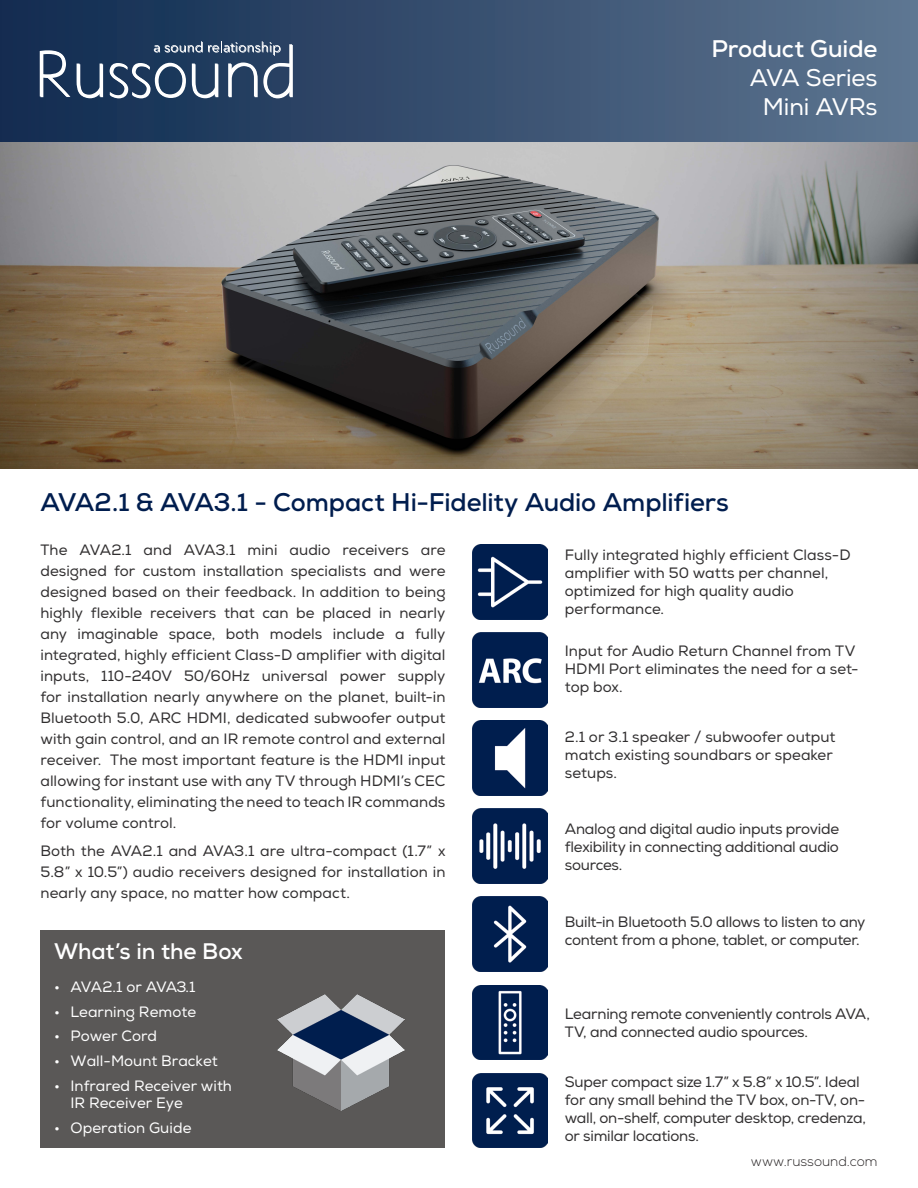
<style>
.page{position:relative;width:918px;height:1188px;background:#fff}
.page>*{position:absolute;margin:0;border:0;box-sizing:border-box;transform-origin:0 0}
.t1{font:700 25.5px "Nexa";letter-spacing:-.005em;color:#001d4e}
.t2{font:24px/28.8px "Nexa";letter-spacing:-.005em;color:#fff;text-align:center}
.t3{font:700 24px "Nexa";letter-spacing:-.005em;color:#fff}
.t4{font:700 22.5px "Nexa";letter-spacing:-.005em;color:#fff}
.t5{font:15px/21px "Nexa";letter-spacing:-.01em;color:#312f30}
.t6{font:15px/17.5px "Nexa";color:#fff}
.t7{font:15px "Nexa";letter-spacing:-.065em;color:#fff}
.t8{font:300 13.5px "Nexa";color:#231f20}
</style>
<div class="page">
<img style="left:472px;top:545px;width:75px;height:74px">
<img style="left:472px;top:633px;width:75px;height:74px">
<img style="left:472px;top:721px;width:75px;height:74px">
<img style="left:472px;top:809px;width:75px;height:75px">
<img style="left:472px;top:897px;width:75px;height:75px">
<img style="left:472px;top:985px;width:75px;height:75px">
<img style="left:472px;top:1073px;width:75px;height:75px">
<div style="left:40px;top:930px;width:406px;height:218px;background:#5a5857"></div>
<img style="left:278px;top:994px;width:127px;height:116px">
<img style="left:0;top:142px;width:918px;height:326px">
<div style="left:0;top:0;width:918px;height:142px;background:linear-gradient(to right,#102a4f,#5e7590)"></div>
<svg style="left:40px;top:50px;width:30px;height:47px"></svg>
<svg style="left:77px;top:64px;width:26px;height:34px"></svg>
<svg style="left:110px;top:41px;width:183px;height:57px;background:#506580"></svg>
<h2 class="t3" style="left:712px;top:34px;width:167px">Product Guide</h2>
<h2 class="t2" style="left:750px;top:64px;width:129px">AVA Series<br>Mini AVRs</h2>
<p class="t1" style="left:40px;top:486px;width:690px">AVA2.1 &amp; AVA3.1 - Compact Hi-Fidelity Audio Amplifiers</p>
<p class="t5" style="left:40px;top:540px;width:407px;text-align:justify">The AVA2.1 and AVA3.1 mini audio receivers are designed for custom installation specialists and were designed based on their feedback. In addition to being highly flexible receivers that can be placed in nearly any imaginable space, both models include a fully integrated, highly efficient Class-D amplifier with digital inputs, 110-240V 50/60Hz universal power supply for installation nearly anywhere on the planet, built-in Bluetooth 5.0, ARC HDMI, dedicated subwoofer output with gain control, and an IR remote control and external receiver. The most important feature is the HDMI input allowing for instant use with any TV through HDMI’s CEC functionality, eliminating the need to teach IR commands for volume control.</p>
<p class="t5" style="left:40px;top:841px;width:407px;text-align:justify">Both the AVA2.1 and AVA3.1 are ultra-compact (1.7” x 5.8” x 10.5”) audio receivers designed for installation in nearly any space, no matter how compact.</p>
<p class="t5" style="left:565px;top:546px;width:287px;line-height:18px">Fully integrated highly efficient Class-D amplifier with 50 watts per channel, optimized for high quality audio performance.</p>
<p class="t5" style="left:565px;top:643px;width:295px;line-height:18px">Input for Audio Return Channel from TV<br>HDMI Port eliminates the need for a set&shy;top box.</p>
<p class="t5" style="left:565px;top:728px;width:272px;line-height:18px">2.1 or 3.1 speaker / subwoofer output match existing soundbars or speaker setups.</p>
<p class="t5" style="left:565px;top:821px;width:276px;line-height:18px;text-align:justify">Analog and digital audio inputs provide flexibility in connecting additional audio sources.</p>
<p class="t4" style="left:54px;top:936px;width:190px">What’s in the Box</p>
<p class="t7" style="left:54px;top:978px;width:143px">• AVA2.1 or AVA3.1</p>
<p class="t6" style="left:54px;top:1003px;width:144px">• Learning Remote</p>
<p class="t6" style="left:54px;top:1028px;width:104px">• Power Cord</p>
<p class="t6" style="left:54px;top:1052px;width:165px">• Wall-Mount Bracket</p>
<p class="t6" style="left:70px;top:1077px;width:163px;text-indent:-16px">• Infrared Receiver with<br>IR Receiver Eye</p>
<p class="t6" style="left:54px;top:1119px;width:139px">• Operation Guide</p>
<p class="t5" style="left:565px;top:913px;width:302px;line-height:18px">Built-in Bluetooth 5.0 allows to listen to any content from a phone, tablet, or computer.</p>
<p class="t5" style="left:565px;top:1005px;width:307px;line-height:18px">Learning remote conveniently controls AVA,<br>TV, and connected audio spources.</p>
<p class="t5" style="left:565px;top:1073px;width:303px;line-height:18px">Super compact size 1.7” x 5.8” x 10.5”. Ideal for any small behind the TV box, on-TV, on&shy;wall, on-shelf, computer desktop, credenza, or similar locations.</p>
<p class="t8" style="left:751px;top:1153px;width:128px">www.russound.com</p>
</div>
